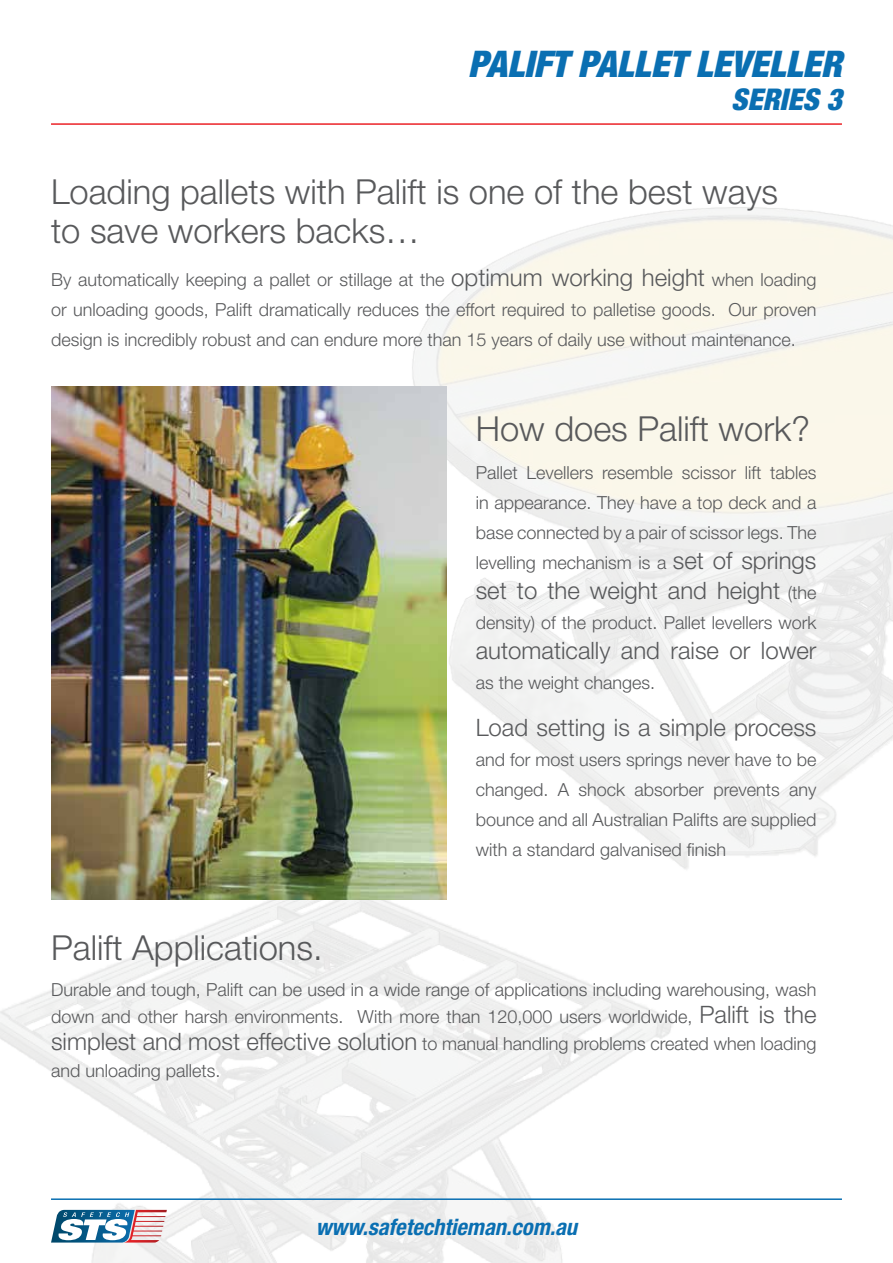
<style>
.page{position:relative;width:893px;height:1263px;background:#fff}
.page>*{position:absolute;margin:0;border:0;box-sizing:border-box;transform-origin:0 0}
.t1{font:italic 900 condensed 36.75px "Helvetica Neue";color:#0a6fb2}
.t2{font:300 34.5px/39px "Helvetica Neue";color:#58595b}
.t3{font:italic 900 condensed 30px "Helvetica Neue";color:#0a6fb2}
.t4{font:300 24px "Helvetica Neue";color:#58595b}
.t5{font:italic 700 condensed 22.5px "Helvetica Neue";color:#0a6fb2}
.t6{font:300 18px/30px "Helvetica Neue";color:#58595b;text-align:justify}
.s1{font-size:24px}
.s2{font-size:18px}
</style>
<div class="page">
<img style="left:0;top:888px;width:673px;height:375px">
<img style="left:374px;top:207px;width:519px;height:681px">
<hr style="left:51px;top:1198px;width:791px;height:2px;background:#0a6fb2">
<hr style="left:51px;top:123px;width:791px;height:2px;background:#eb2227">
<svg style="left:51px;top:1210px;width:116px;height:32px"></svg>
<img style="left:51px;top:387px;width:395px;height:513px">
<h1 class="t1" style="left:468px;top:41px;width:375px">PALIFT PALLET LEVELLER</h1>
<h3 class="t3" style="left:731px;top:81px;width:112px">SERIES 3</h3>
<h2 class="t2" style="left:51px;top:171px;width:729px">Loading pallets with Palift is one of the best ways to save workers backs…</h2>
<p class="t6" style="left:51px;top:264px;width:767px">By automatically keeping a pallet or stillage at the <span class="s1">optimum working height</span> when loading or unloading goods, Palift dramatically reduces the effort required to palletise goods. Our proven design is incredibly robust and can endure more than 15 years of daily use without maintenance.</p>
<h2 class="t2" style="left:476px;top:408px;width:336px">How does Palift work?</h2>
<p class="t6" style="left:476px;top:457px;width:342px">Pallet Levellers resemble scissor lift tables in appearance. They have a top deck and a base connected by a pair of scissor legs. The levelling mechanism is a <span class="s1">set of springs</span></p>
<h3 class="t4" style="left:476px;top:576px;width:342px">set to the weight and height <span class="s2">(the</span></h3>
<p class="t6" style="left:476px;top:607px;width:342px">density) of the product. Pallet levellers work</p>
<h3 class="t4" style="left:476px;top:636px;width:342px">automatically and raise or lower</h3>
<p class="t6" style="left:476px;top:667px;width:181px">as the weight changes.</p>
<h3 class="t4" style="left:476px;top:713px;width:342px">Load setting is a simple process</h3>
<p class="t6" style="left:476px;top:744px;width:342px">and for most users springs never have to be changed. A shock absorber prevents any bounce and all Australian Palifts are supplied with a standard galvanised finish</p>
<h2 class="t2" style="left:51px;top:928px;width:273px">Palift Applications.</h2>
<p class="t6" style="left:51px;top:976px;width:767px;line-height:27px">Durable and tough, Palift can be used in a wide range of applications including warehousing, wash down and other harsh environments. With more than 120,000 users worldwide, <span class="s1">Palift is the simplest and most effective solution</span> to manual handling problems created when loading and unloading pallets.</p>
<p class="t5" style="left:316px;top:1213px;width:263px">www.safetechtieman.com.au</p>
</div>
